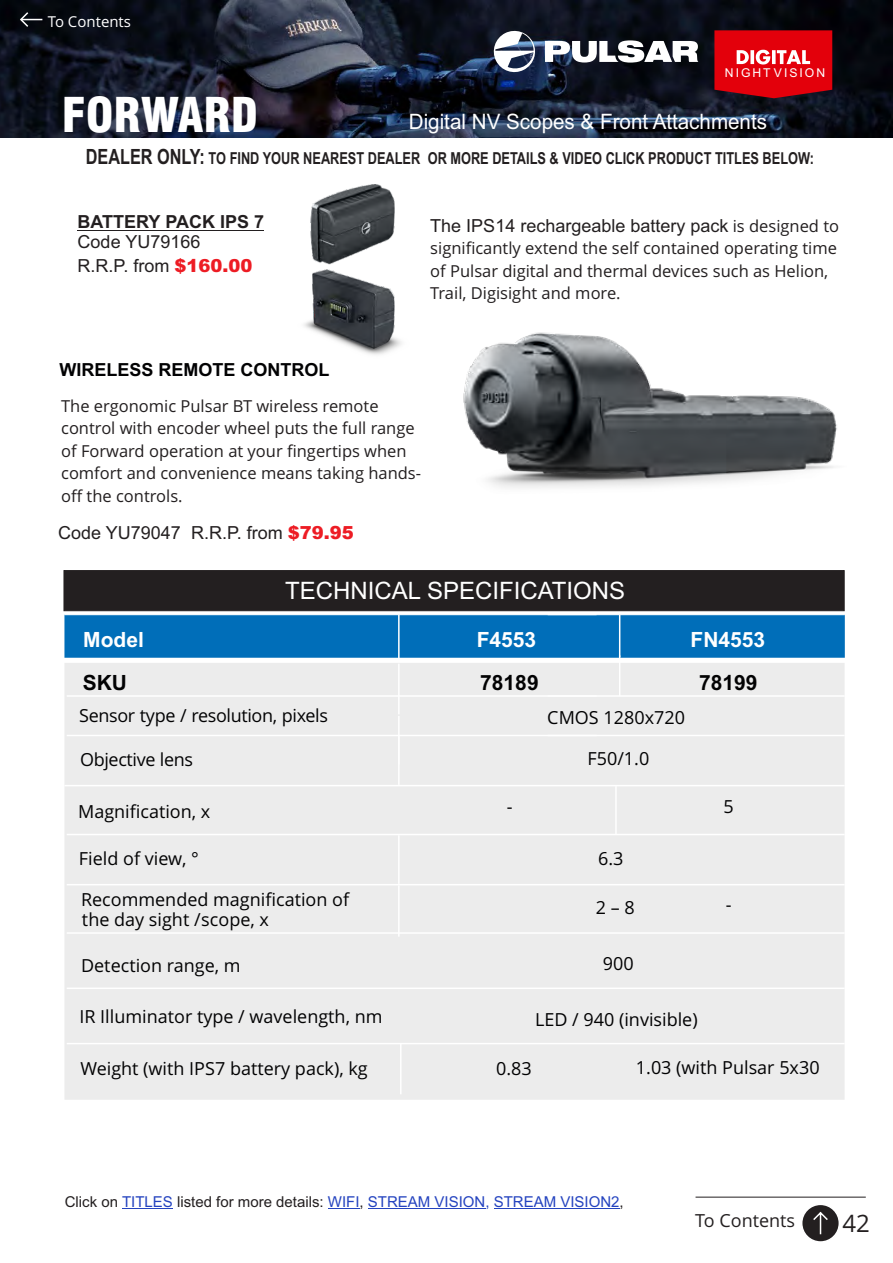
<style>
.page{position:relative;width:893px;height:1263px;background:#fff}
.page>*{position:absolute;margin:0;border:0;box-sizing:border-box;transform-origin:0 0}
.t1{font:900 condensed 46.65px "Swiss 721 BT";color:#fff}
.t2{font:24px "Arial";color:#fff}
.t3{font:24px "Open Sans";color:#231f20}
.t4{font:21.3px "Arial";color:#fff}
.t5{font:700 21px "Arial";color:#fff}
.t6{font:700 21px "Arial";color:#020203}
.t7{font:18px/19.8px "Open Sans";color:#020203}
.t8{font:18px/23.7px "Arial";color:#231f20}
.t9{font:18px "Open Sans";letter-spacing:-.02em;color:#020203}
.t10{font:700 18px "Arial";color:#020203}
.t11{font:700 18px "Arial";color:#231f20}
.t12{font:18px "Open Sans";color:#231f20}
.t13{font:16.5px/22.5px "Open Sans";color:#231f20}
.t14{font:700 16.5px "Arial Narrow";color:#231f20;scale:.94 1}
.t15{font:15px "Arial";color:#2443bf}
.t16{font:15px "Open Sans";color:#fff}
.t17{font:15px "Arial";color:#231f20}
.t18{font:12.15px "Arial";letter-spacing:.165em;color:#fff}
.s1{font-size:21px}
.s2{font-weight:900;color:#ed1c24}
.s3{font-family:"Open Sans";font-size:16.5px}
.s4{color:#231f20}
</style>
<div class="page">
<img style="left:463px;top:332px;width:374px;height:156px">
<img style="left:304px;top:184px;width:98px;height:171px">
<hr style="left:78px;top:230px;width:186px;height:1px;background:#231f20">
<img style="left:0;top:1px;width:892px;height:137px">
<svg style="left:19px;top:11px;width:23px;height:17px"></svg>
<svg style="left:545px;top:40px;width:153px;height:23px"></svg>
<svg style="left:491px;top:28px;width:47px;height:47px"></svg>
<svg style="left:714px;top:30px;width:118px;height:68px;background:#d5131e"></svg>
<div style="left:64px;top:615px;width:781px;height:43px;background:#006eb9"></div>
<div style="left:64px;top:663px;width:781px;height:437px;background:#ececec"></div>
<hr style="left:398px;top:615px;width:2px;height:47px;background:#fff">
<hr style="left:619px;top:615px;width:1px;height:42px;background:#fff">
<hr style="left:398px;top:664px;width:2px;height:50px;background:#fff">
<hr style="left:619px;top:655px;width:1px;height:41px;background:#fff">
<hr style="left:615px;top:786px;width:2px;height:48px;background:#fff">
<hr style="left:67px;top:695px;width:530px;height:2px;background:#fff">
<hr style="left:548px;top:695px;width:297px;height:2px;background:#fff">
<hr style="left:398px;top:716px;width:2px;height:48px;background:#fff">
<hr style="left:67px;top:735px;width:530px;height:1px;background:#fff">
<hr style="left:548px;top:735px;width:297px;height:1px;background:#fff">
<hr style="left:398px;top:736px;width:2px;height:49px;background:#fff">
<hr style="left:67px;top:834px;width:778px;height:1px;background:#fff">
<hr style="left:64px;top:785px;width:781px;height:1px;background:#fff">
<hr style="left:398px;top:835px;width:2px;height:49px;background:#fff">
<hr style="left:398px;top:885px;width:2px;height:52px;background:#fff">
<hr style="left:400px;top:1043px;width:2px;height:51px;background:#fff">
<hr style="left:67px;top:884px;width:778px;height:1px;background:#fff">
<hr style="left:67px;top:987px;width:778px;height:2px;background:#fff">
<div style="left:64px;top:570px;width:781px;height:41px;background:#231f20;border:1px solid #231f20"></div>
<hr style="left:67px;top:932px;width:778px;height:2px;background:#fff">
<hr style="left:67px;top:1043px;width:778px;height:1px;background:#fff">
<svg style="left:802px;top:1205px;width:37px;height:37px"></svg>
<hr style="left:695px;top:1197px;width:171px;height:1px;background:#231f20">
<hr style="left:122px;top:1208px;width:51px;height:1px;background:#2443bf">
<hr style="left:328px;top:1208px;width:32px;height:1px;background:#2443bf">
<hr style="left:368px;top:1208px;width:117px;height:1px;background:#2443bf">
<hr style="left:494px;top:1208px;width:126px;height:1px;background:#2443bf">
<p class="t16" style="left:48px;top:15px;width:85px">To Contents</p>
<h1 class="t1" style="left:62px;top:96px;width:198px">FORWARD</h1>
<p class="t18" style="left:725px;top:68px;width:102px">NIGHT VISION</p>
<p class="t4" style="left:409px;top:113px;width:360px">Digital NV Scopes &amp; Front Attachments</p>
<p class="t14" style="left:86px;top:152px;width:776px"><span class="s1">DEALER ONLY:</span> TO FIND YOUR NEAREST DEALER OR MORE DETAILS &amp; VIDEO CLICK PRODUCT TITLES BELOW:</p>
<p class="t11" style="left:78px;top:215px;width:188px">BATTERY PACK IPS 7</p>
<p class="t8" style="left:78px;top:232px;width:176px">Code YU79166<br>R.R.P. from <span class="s2">$160.00</span></p>
<p class="t8" style="left:430px;top:215px;width:410px">The IPS14 rechargeable battery pack <span class="s3">is designed to</span></p>
<p class="t13" style="left:430px;top:238px;width:408px">significantly extend the self contained operating time of Pulsar digital and thermal devices such as Helion,<br>Trail, Digisight and more.</p>
<p class="t10" style="left:60px;top:363px;width:271px">WIRELESS REMOTE CONTROL</p>
<p class="t13" style="left:61px;top:396px;width:361px">The ergonomic Pulsar BT wireless remote control with encoder wheel puts the full range of Forward operation at your fingertips when comfort and convenience means taking hands&shy;off the controls.</p>
<p class="t8" style="left:58px;top:523px;width:297px">Code YU79047 R.R.P. from <span class="s2">$79.95</span></p>
<h2 class="t2" style="left:285px;top:581px;width:342px">TECHNICAL SPECIFICATIONS</h2>
<p class="t5" style="left:83px;top:632px;width:62px">Model</p>
<p class="t5" style="left:477px;top:632px;width:61px">F4553</p>
<p class="t5" style="left:691px;top:632px;width:76px">FN4553</p>
<p class="t6" style="left:480px;top:675px;width:60px">78189</p>
<p class="t6" style="left:699px;top:675px;width:60px">78199</p>
<p class="t6" style="left:83px;top:675px;width:46px">SKU</p>
<p class="t9" style="left:79px;top:708px;width:250px">Sensor type / resolution, pixels</p>
<p class="t7" style="left:547px;top:710px;width:139px">CMOS 1280x720</p>
<p class="t9" style="left:80px;top:752px;width:114px">Objective lens</p>
<p class="t7" style="left:587px;top:751px;width:63px">F50/1.0</p>
<p class="t7" style="left:78px;top:803px;width:134px">Magnification, x</p>
<p class="t7" style="left:507px;top:798px;width:7px">-</p>
<p class="t7" style="left:723px;top:798px;width:12px">5</p>
<p class="t7" style="left:79px;top:850px;width:121px">Field of view, °</p>
<p class="t7" style="left:598px;top:850px;width:27px">6.3</p>
<p class="t7" style="left:81px;top:892px;width:270px">Recommended magnification of the day sight /scope, x</p>
<p class="t7" style="left:596px;top:899px;width:40px">2 – 8</p>
<p class="t7" style="left:726px;top:897px;width:7px">-</p>
<p class="t7" style="left:81px;top:957px;width:161px">Detection range, m</p>
<p class="t7" style="left:603px;top:955px;width:32px">900</p>
<p class="t7" style="left:79px;top:1008px;width:305px">IR Illuminator type / wavelength, nm</p>
<p class="t7" style="left:535px;top:1011px;width:164px">LED / 940 (invisible)</p>
<p class="t7" style="left:80px;top:1060px;width:289px">Weight (with IPS7 battery pack), kg</p>
<p class="t7" style="left:496px;top:1061px;width:37px">0.83</p>
<p class="t7" style="left:636px;top:1059px;width:185px">1.03 (with Pulsar 5x30</p>
<p class="t15" style="left:65px;top:1196px;width:561px"><span class="s4">Click on</span> TITLES <span class="s4">listed for more details:</span> WIFI STREAM VISION STREAM VISION2<span class="s4">,</span></p>
<p class="t17" style="left:360px;top:1196px;width:6px">,</p>
<p class="t15" style="left:485px;top:1196px;width:6px">,</p>
<p class="t12" style="left:695px;top:1213px;width:101px">To Contents</p>
<h2 class="t3" style="left:842px;top:1213px;width:29px">42</h2>
</div>
